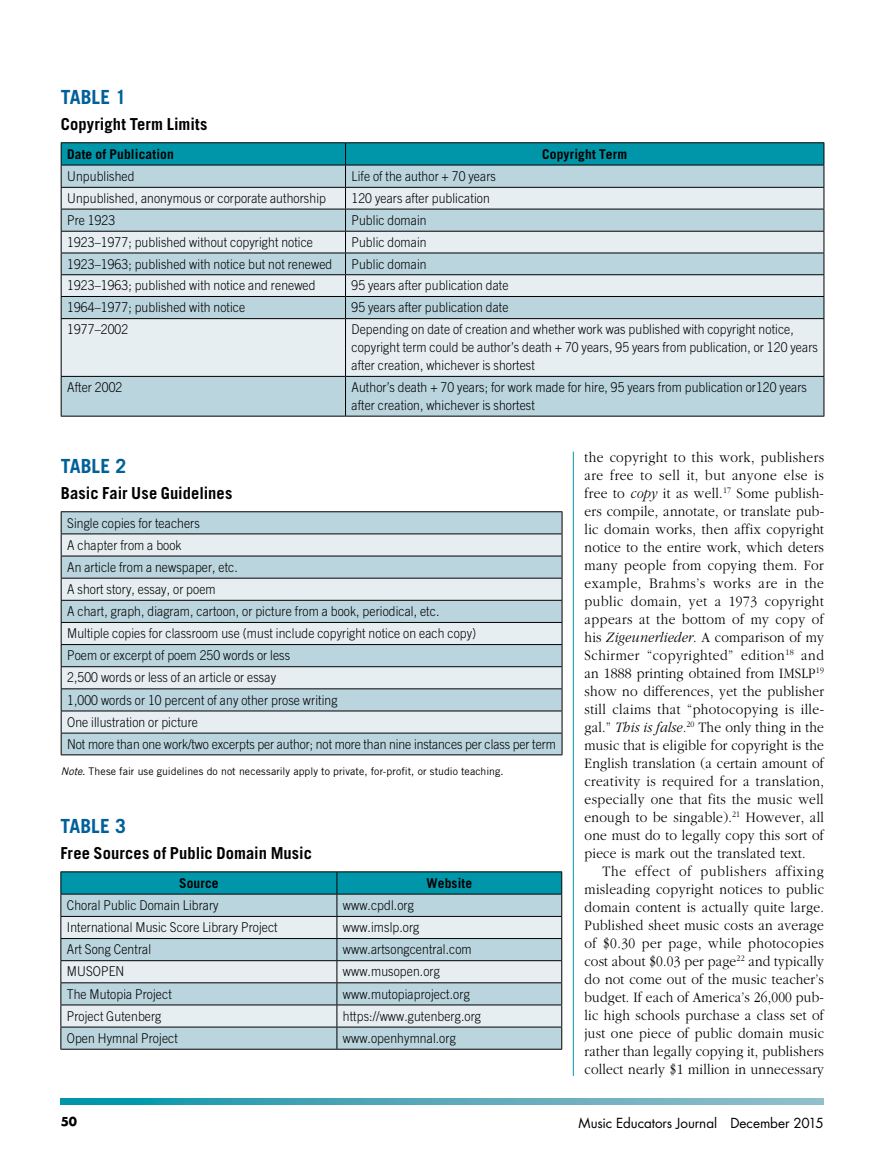
<style>
.page{position:relative;width:878px;height:1175px;background:#fff}
.page>*{position:absolute;margin:0;border:0;box-sizing:border-box;transform-origin:0 0}
.t1{font:700 19.5px "Trade Gothic LT Std";color:#00609a}
.t2{font:700 16.5px "Trade Gothic LT Std";letter-spacing:.005em;color:#000}
.t3{font:300 15px/18px "ITC Garamond Std";letter-spacing:.015em;color:#000;text-align:justify;scale:.9 1}
.t4{font:300 13.5px/22.2px "Trade Gothic LT Std";letter-spacing:.01em;color:#000;scale:.9 1}
.t5{font:700 13.5px "Trade Gothic LT Std";letter-spacing:.01em;color:#000}
.t6{font:13.5px "Futura Std";letter-spacing:-.005em;color:#000}
.t7{font:700 12px "Futura Std";color:#000}
.t8{font:10.5px "Trade Gothic LT Std";letter-spacing:.005em;color:#000}
.s1{font-style:italic}
</style>
<div class="page">
<svg style="left:61px;top:1098px;width:763px;height:6px;background:#51a9ba"></svg>
<hr style="left:573px;top:451px;width:1px;height:625px;background:#0096a9">
<div style="left:62px;top:377px;width:761px;height:39px;background:#bbd5de"></div>
<div style="left:62px;top:319px;width:761px;height:57px;background:#e6eef1"></div>
<hr style="left:61px;top:142px;width:284px;height:1px;background:#000">
<hr style="left:345px;top:142px;width:479px;height:1px;background:#000">
<hr style="left:61px;top:377px;width:1px;height:39px;background:#000">
<hr style="left:61px;top:416px;width:284px;height:1px;background:#000">
<hr style="left:345px;top:377px;width:1px;height:39px;background:#000">
<hr style="left:823px;top:377px;width:1px;height:39px;background:#000">
<hr style="left:345px;top:416px;width:479px;height:1px;background:#000">
<svg style="left:61px;top:143px;width:763px;height:175px;background:#abcdd5"></svg>
<hr style="left:345px;top:296px;width:479px;height:1px;background:#000">
<hr style="left:61px;top:318px;width:284px;height:1px;background:#000">
<hr style="left:61px;top:319px;width:1px;height:57px;background:#000">
<hr style="left:61px;top:376px;width:284px;height:1px;background:#000">
<hr style="left:345px;top:318px;width:479px;height:1px;background:#000">
<hr style="left:345px;top:319px;width:1px;height:57px;background:#000">
<hr style="left:823px;top:319px;width:1px;height:57px;background:#000">
<hr style="left:345px;top:376px;width:479px;height:1px;background:#000">
<div style="left:62px;top:512px;width:499px;height:242px;background:#bbd5de"></div>
<svg style="left:62px;top:534px;width:499px;height:198px;background:#cfdfe5"></svg>
<hr style="left:61px;top:511px;width:501px;height:1px;background:#000">
<hr style="left:61px;top:754px;width:501px;height:1px;background:#000">
<hr style="left:61px;top:533px;width:501px;height:1px;background:#000">
<hr style="left:61px;top:555px;width:501px;height:1px;background:#000">
<hr style="left:61px;top:578px;width:501px;height:1px;background:#000">
<hr style="left:61px;top:600px;width:501px;height:1px;background:#000">
<hr style="left:61px;top:622px;width:501px;height:1px;background:#000">
<hr style="left:61px;top:644px;width:501px;height:1px;background:#000">
<hr style="left:61px;top:666px;width:501px;height:1px;background:#000">
<hr style="left:61px;top:688px;width:501px;height:1px;background:#000">
<hr style="left:61px;top:710px;width:501px;height:1px;background:#000">
<svg style="left:61px;top:512px;width:1px;height:242px"></svg>
<svg style="left:561px;top:512px;width:1px;height:242px"></svg>
<hr style="left:61px;top:732px;width:501px;height:1px;background:#000">
<hr style="left:60px;top:1048px;width:277px;height:1px;background:#000">
<svg style="left:60px;top:871px;width:502px;height:177px;background:#aacbd3"></svg>
<hr style="left:337px;top:1048px;width:225px;height:1px;background:#000">
<h1 class="t1" style="left:61px;top:85px;width:67px">TABLE 1</h1>
<p class="t2" style="left:61px;top:114px;width:148px">Copyright Term Limits</p>
<p class="t5" style="left:67px;top:145px;width:108px">Date of Publication</p>
<p class="t5" style="left:542px;top:145px;width:86px">Copyright Term</p>
<p class="t4" style="left:67px;top:165px;width:76px">Unpublished</p>
<p class="t4" style="left:351px;top:165px;width:162px">Life of the author + 70 years</p>
<p class="t4" style="left:67px;top:187px;width:289px">Unpublished, anonymous or corporate authorship</p>
<p class="t4" style="left:351px;top:187px;width:155px">120 years after publication</p>
<p class="t4" style="left:67px;top:209px;width:55px">Pre 1923</p>
<p class="t4" style="left:351px;top:209px;width:85px">Public domain</p>
<p class="t4" style="left:67px;top:231px;width:275px">1923–1977; published without copyright notice</p>
<p class="t4" style="left:351px;top:231px;width:85px">Public domain</p>
<p class="t4" style="left:67px;top:253px;width:296px">1923–1963; published with notice but not renewed</p>
<p class="t4" style="left:351px;top:253px;width:85px">Public domain</p>
<p class="t4" style="left:67px;top:274px;width:277px">1923–1963; published with notice and renewed</p>
<p class="t4" style="left:351px;top:274px;width:176px">95 years after publication date</p>
<p class="t4" style="left:67px;top:296px;width:199px">1964–1977; published with notice</p>
<p class="t4" style="left:351px;top:296px;width:176px">95 years after publication date</p>
<p class="t4" style="left:67px;top:318px;width:69px">1977–2002</p>
<p class="t4" style="left:351px;top:320px;width:519px;line-height:18px">Depending on date of creation and whether work was published with copyright notice, copyright term could be author’s death + 70 years, 95 years from publication, or 120 years after creation, whichever is shortest</p>
<p class="t4" style="left:67px;top:376px;width:63px">After 2002</p>
<p class="t4" style="left:351px;top:378px;width:507px;line-height:18px">Author’s death + 70 years; for work made for hire, 95 years from publication or120 years after creation, whichever is shortest</p>
<h1 class="t1" style="left:61px;top:454px;width:67px">TABLE 2</h1>
<p class="t2" style="left:61px;top:483px;width:173px">Basic Fair Use Guidelines</p>
<p class="t4" style="left:67px;top:511px;width:544px">Single copies for teachers<br>A chapter from a book<br>An article from a newspaper, etc.<br>A short story, essay, or poem<br>A chart, graph, diagram, cartoon, or picture from a book, periodical, etc.<br>Multiple copies for classroom use (must include copyright notice on each copy)<br>Poem or excerpt of poem 250 words or less<br>2,500 words or less of an article or essay<br>1,000 words or 10 percent of any other prose writing<br>One illustration or picture<br>Not more than one work/two excerpts per author; not more than nine instances per class per term</p>
<p class="t8" style="left:61px;top:764px;width:444px"><span class="s1">Note.</span> These fair use guidelines do not necessarily apply to private, for-profit, or studio teaching.</p>
<h1 class="t1" style="left:60px;top:814px;width:67px">TABLE 3</h1>
<p class="t2" style="left:60px;top:843px;width:253px">Free Sources of Public Domain Music</p>
<p class="t5" style="left:179px;top:874px;width:41px">Source</p>
<p class="t5" style="left:426px;top:874px;width:47px">Website</p>
<p class="t4" style="left:67px;top:893px;width:170px">Choral Public Domain Library</p>
<p class="t4" style="left:343px;top:893px;width:80px">www.cpdl.org</p>
<p class="t4" style="left:67px;top:916px;width:236px">International Music Score Library Project</p>
<p class="t4" style="left:343px;top:916px;width:86px">www.imslp.org</p>
<p class="t4" style="left:67px;top:938px;width:95px">Art Song Central</p>
<p class="t4" style="left:343px;top:938px;width:145px">www.artsongcentral.com</p>
<p class="t4" style="left:67px;top:960px;width:65px">MUSOPEN</p>
<p class="t4" style="left:343px;top:960px;width:109px">www.musopen.org</p>
<p class="t4" style="left:67px;top:982px;width:118px">The Mutopia Project</p>
<p class="t4" style="left:343px;top:982px;width:142px">www.mutopiaproject.org</p>
<p class="t4" style="left:67px;top:1004px;width:106px">Project Gutenberg</p>
<p class="t4" style="left:343px;top:1004px;width:155px">https://www.gutenberg.org</p>
<p class="t4" style="left:67px;top:1026px;width:125px">Open Hymnal Project</p>
<p class="t4" style="left:343px;top:1026px;width:127px">www.openhymnal.org</p>
<p class="t3" style="left:584px;top:448px;width:268px">the copyright to this work, publishers are free to sell it, but anyone else is free to <span class="s1">copy</span> it as well.<sup>17</sup> Some publish&shy;ers compile, annotate, or translate pub&shy;lic domain works, then affix copyright notice to the entire work, which deters many people from copying them. For example, Brahms’s works are in the public domain, yet a 1973 copyright appears at the bottom of my copy of his <span class="s1">Zigeunerlieder</span>. A comparison of my Schirmer “copyrighted” edition<sup>18</sup> and an 1888 printing obtained from IMSLP<sup>19 </sup>show no differences, yet the publisher still claims that “photocopying is ille&shy;gal.” <span class="s1">This is false.</span><sup>20</sup> The only thing in the music that is eligible for copyright is the English translation (a certain amount of creativity is required for a translation, especially one that fits the music well enough to be singable).<sup>21</sup> However, all one must do to legally copy this sort of piece is mark out the translated text.</p>
<p class="t3" style="left:584px;top:862px;width:267px;text-indent:18px">The effect of publishers affixing misleading copyright notices to public domain content is actually quite large.<br>Published sheet music costs an average of $0.30 per page, while photocopies cost about $0.03 per page<sup>22</sup> and typically do not come out of the music teacher’s budget. If each of America’s 26,000 pub&shy;lic high schools purchase a class set of just one piece of public domain music rather than legally copying it, publishers collect nearly $1 million in unnecessary</p>
<p class="t7" style="left:61px;top:1113px;width:18px">50</p>
<p class="t6" style="left:578px;top:1114px;width:247px">Music Educators Journal December 2015</p>
</div>
